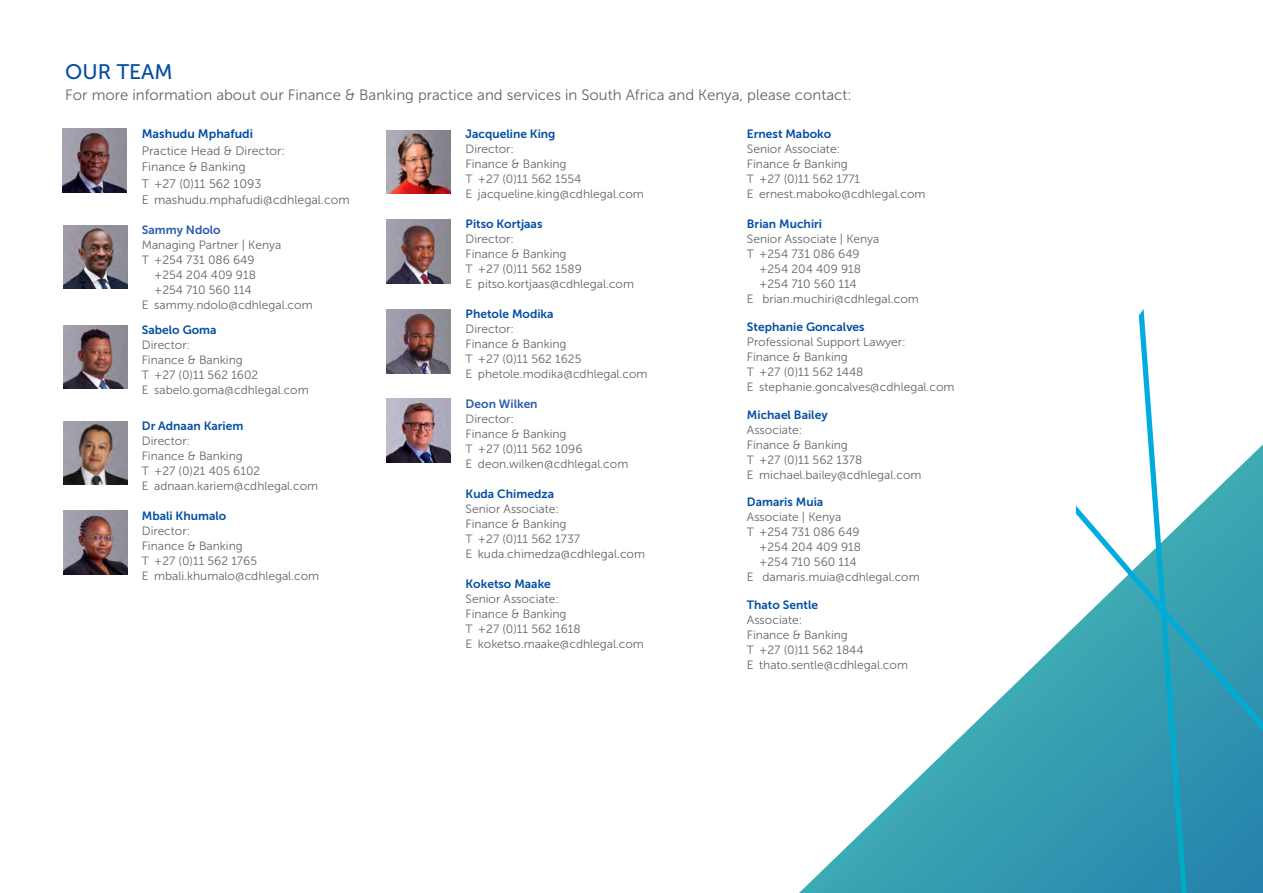
<style>
.page{position:relative;width:1263px;height:893px;background:#fff}
.page>*{position:absolute;margin:0;border:0;box-sizing:border-box;transform-origin:0 0}
.t1{font:21px "Museo Sans 500";color:#034ea2}
.t2{font:15px "Museo Sans 300";color:#636466}
.t3{font:12.3px/16.5px "Museo Sans 300";color:#636466}
.t4{font:12.3px "Museo Sans 700";color:#034ea2}
.t5{font:12px/15px "Museo Sans 300";color:#636466}
.t6{font:12px "Museo Sans 700";color:#034ea2}
.t7{font:12px "Museo Sans 700";color:#2a5caa}
</style>
<div class="page">
<svg style="left:799px;top:506px;width:277px;height:387px"></svg>
<svg style="left:1076px;top:309px;width:187px;height:584px"></svg>
<img style="left:63px;top:511px;width:65px;height:63px">
<img style="left:63px;top:421px;width:65px;height:64px">
<img style="left:63px;top:325px;width:65px;height:64px">
<img style="left:63px;top:225px;width:65px;height:64px">
<img style="left:62px;top:129px;width:65px;height:64px">
<img style="left:387px;top:220px;width:64px;height:63px">
<img style="left:387px;top:130px;width:64px;height:64px">
<img style="left:387px;top:310px;width:64px;height:63px">
<img style="left:386px;top:399px;width:65px;height:63px">
<h1 class="t1" style="left:65px;top:60px;width:109px">OUR TEAM</h1>
<p class="t2" style="left:65px;top:87px;width:788px">For more information about our Finance &amp; Banking practice and services in South Africa and Kenya, please contact:</p>
<p class="t4" style="left:142px;top:127px;width:113px">Mashudu Mphafudi</p>
<p class="t3" style="left:142px;top:142px;width:209px">Practice Head &amp; Director:<br>Finance &amp; Banking<br>T +27 (0)11 562 1093<br>E mashudu.mphafudi@cdhlegal.com</p>
<p class="t7" style="left:142px;top:223px;width:80px">Sammy Ndolo</p>
<p class="t5" style="left:142px;top:238px;width:141px">Managing Partner | Kenya</p>
<p class="t5" style="left:142px;top:253px;width:114px">T +254 731 086 649</p>
<p class="t5" style="left:154px;top:268px;width:103px">+254 204 409 918</p>
<p class="t5" style="left:154px;top:283px;width:99px">+254 710 560 114</p>
<p class="t5" style="left:142px;top:298px;width:172px">E sammy.ndolo@cdhlegal.com</p>
<p class="t6" style="left:142px;top:323px;width:76px">Sabelo Goma</p>
<p class="t5" style="left:142px;top:337px;width:168px">Director:<br>Finance &amp; Banking<br>T +27 (0)11 562 1602<br>E sabelo.goma@cdhlegal.com</p>
<p class="t6" style="left:142px;top:420px;width:103px">Dr Adnaan Kariem</p>
<p class="t5" style="left:142px;top:434px;width:178px">Director:<br>Finance &amp; Banking<br>T +27 (0)21 405 6102<br>E adnaan.kariem@cdhlegal.com</p>
<p class="t6" style="left:142px;top:510px;width:86px">Mbali Khumalo</p>
<p class="t5" style="left:142px;top:524px;width:179px">Director:<br>Finance &amp; Banking<br>T +27 (0)11 562 1765<br>E mbali.khumalo@cdhlegal.com</p>
<p class="t6" style="left:466px;top:127px;width:91px">Jacqueline King</p>
<p class="t5" style="left:466px;top:141px;width:180px">Director:<br>Finance &amp; Banking<br>T +27 (0)11 562 1554<br>E jacqueline.king@cdhlegal.com</p>
<p class="t6" style="left:466px;top:217px;width:78px">Pitso Kortjaas</p>
<p class="t5" style="left:466px;top:231px;width:170px">Director:<br>Finance &amp; Banking<br>T +27 (0)11 562 1589<br>E pitso.kortjaas@cdhlegal.com</p>
<p class="t6" style="left:466px;top:307px;width:89px">Phetole Modika</p>
<p class="t5" style="left:466px;top:321px;width:183px">Director:<br>Finance &amp; Banking<br>T +27 (0)11 562 1625<br>E phetole.modika@cdhlegal.com</p>
<p class="t7" style="left:466px;top:397px;width:74px">Deon Wilken</p>
<p class="t5" style="left:466px;top:411px;width:164px">Director:<br>Finance &amp; Banking<br>T +27 (0)11 562 1096<br>E deon.wilken@cdhlegal.com</p>
<p class="t6" style="left:466px;top:487px;width:90px">Kuda Chimedza</p>
<p class="t5" style="left:466px;top:501px;width:181px">Senior Associate:<br>Finance &amp; Banking<br>T +27 (0)11 562 1737<br>E kuda.chimedza@cdhlegal.com</p>
<p class="t6" style="left:466px;top:577px;width:87px">Koketso Maake</p>
<p class="t5" style="left:466px;top:591px;width:180px">Senior Associate:<br>Finance &amp; Banking<br>T +27 (0)11 562 1618<br>E koketso.maake@cdhlegal.com</p>
<p class="t6" style="left:747px;top:127px;width:86px">Ernest Maboko</p>
<p class="t5" style="left:747px;top:141px;width:180px">Senior Associate:<br>Finance &amp; Banking<br>T +27 (0)11 562 1771<br>E ernest.maboko@cdhlegal.com</p>
<p class="t6" style="left:747px;top:217px;width:77px">Brian Muchiri</p>
<p class="t5" style="left:747px;top:231px;width:134px">Senior Associate | Kenya</p>
<p class="t5" style="left:747px;top:246px;width:114px">T +254 731 086 649</p>
<p class="t5" style="left:759px;top:261px;width:103px">+254 204 409 918</p>
<p class="t5" style="left:759px;top:276px;width:99px">+254 710 560 114</p>
<p class="t5" style="left:747px;top:291px;width:173px">E brian.muchiri@cdhlegal.com</p>
<p class="t6" style="left:747px;top:320px;width:119px">Stephanie Goncalves</p>
<p class="t5" style="left:747px;top:334px;width:209px">Professional Support Lawyer:<br>Finance &amp; Banking<br>T +27 (0)11 562 1448<br>E stephanie.goncalves@cdhlegal.com</p>
<p class="t6" style="left:747px;top:408px;width:82px">Michael Bailey</p>
<p class="t5" style="left:747px;top:422px;width:176px">Associate:<br>Finance &amp; Banking<br>T +27 (0)11 562 1378<br>E michael.bailey@cdhlegal.com</p>
<p class="t6" style="left:747px;top:495px;width:78px">Damaris Muia</p>
<p class="t5" style="left:747px;top:510px;width:96px">Associate | Kenya</p>
<p class="t5" style="left:747px;top:525px;width:114px">T +254 731 086 649</p>
<p class="t5" style="left:759px;top:540px;width:103px">+254 204 409 918</p>
<p class="t5" style="left:759px;top:555px;width:99px">+254 710 560 114</p>
<p class="t5" style="left:747px;top:570px;width:174px">E damaris.muia@cdhlegal.com</p>
<p class="t6" style="left:747px;top:598px;width:73px">Thato Sentle</p>
<p class="t5" style="left:747px;top:612px;width:163px">Associate:<br>Finance &amp; Banking<br>T +27 (0)11 562 1844<br>E thato.sentle@cdhlegal.com</p>
</div>
